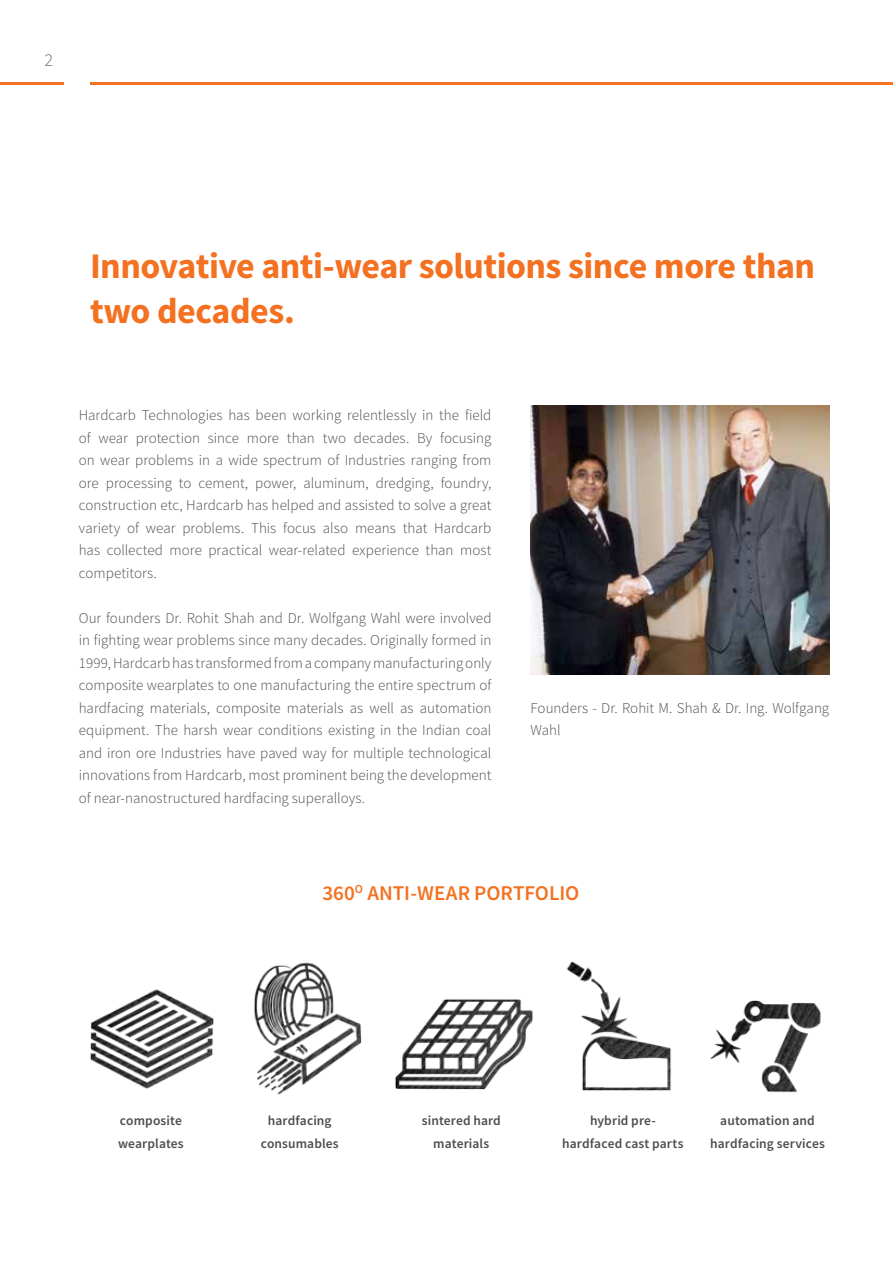
<style>
.page{position:relative;width:893px;height:1263px;background:#fff}
.page>*{position:absolute;margin:0;border:0;box-sizing:border-box;transform-origin:0 0}
.t1{font:700 36px/45px "Source Sans Pro";letter-spacing:-.015em;color:#f37121}
.t2{font:600 21px "Source Sans Pro";color:#f37121}
.t3{font:300 18px "Source Sans Pro";color:#6d6e71}
.t4{font:300 15px/22.5px "Source Sans Pro";color:#4d4d4f;text-align:justify}
.t5{font:600 13.5px/22.5px "Source Sans Pro";letter-spacing:.01em;color:#4d4d4f;text-align:center}
</style>
<div class="page">
<img style="left:530px;top:405px;width:299px;height:270px">
<hr style="left:90px;top:83px;width:803px;height:2px;background:#f37121">
<hr style="left:0;top:83px;width:64px;height:2px;background:#f37121">
<img style="left:90px;top:989px;width:124px;height:100px">
<img style="left:254px;top:962px;width:108px;height:133px">
<img style="left:395px;top:999px;width:138px;height:91px">
<img style="left:566px;top:961px;width:105px;height:130px">
<img style="left:710px;top:1000px;width:111px;height:93px">
<p class="t3" style="left:45px;top:49px;width:10px">2</p>
<h1 class="t1" style="left:90px;top:243px;width:727px">Innovative anti-wear solutions since more than two decades.</h1>
<p class="t4" style="left:79px;top:404px;width:414px">Hardcarb Technologies has been working relentlessly in the field of wear protection since more than two decades. By focusing on wear problems in a wide spectrum of Industries ranging from ore processing to cement, power, aluminum, dredging, foundry, construction etc, Hardcarb has helped and assisted to solve a great variety of wear problems. This focus also means that Hardcarb has collected more practical wear-related experience than most competitors.</p>
<p class="t4" style="left:79px;top:606px;width:414px">Our founders Dr. Rohit Shah and Dr. Wolfgang Wahl were involved in fighting wear problems since many decades. Originally formed in 1999, Hardcarb has transformed from a company manufacturing only composite wearplates to one manufacturing the entire spectrum of hardfacing materials, composite materials as well as automation equipment. The harsh wear conditions existing in the Indian coal and iron ore Industries have paved way for multiple technological innovations from Hardcarb, most prominent being the development of near-nanostructured hardfacing superalloys.</p>
<p class="t4" style="left:530px;top:696px;width:300px">Founders - Dr. Rohit M. Shah &amp; Dr. Ing. Wolfgang<br>Wahl</p>
<h2 class="t2" style="left:322px;top:879px;width:259px">360<sup>O</sup> ANTI-WEAR PORTFOLIO</h2>
<p class="t5" style="left:118px;top:1109px;width:67px;text-align:left">composite wearplates</p>
<p class="t5" style="left:261px;top:1109px;width:79px">hardfacing consumables</p>
<p class="t5" style="left:422px;top:1109px;width:81px">sintered hard materials</p>
<p class="t5" style="left:562px;top:1109px;width:123px">hybrid pre&shy;hardfaced cast parts</p>
<p class="t5" style="left:710px;top:1109px;width:116px">automation and hardfacing services</p>
</div>
